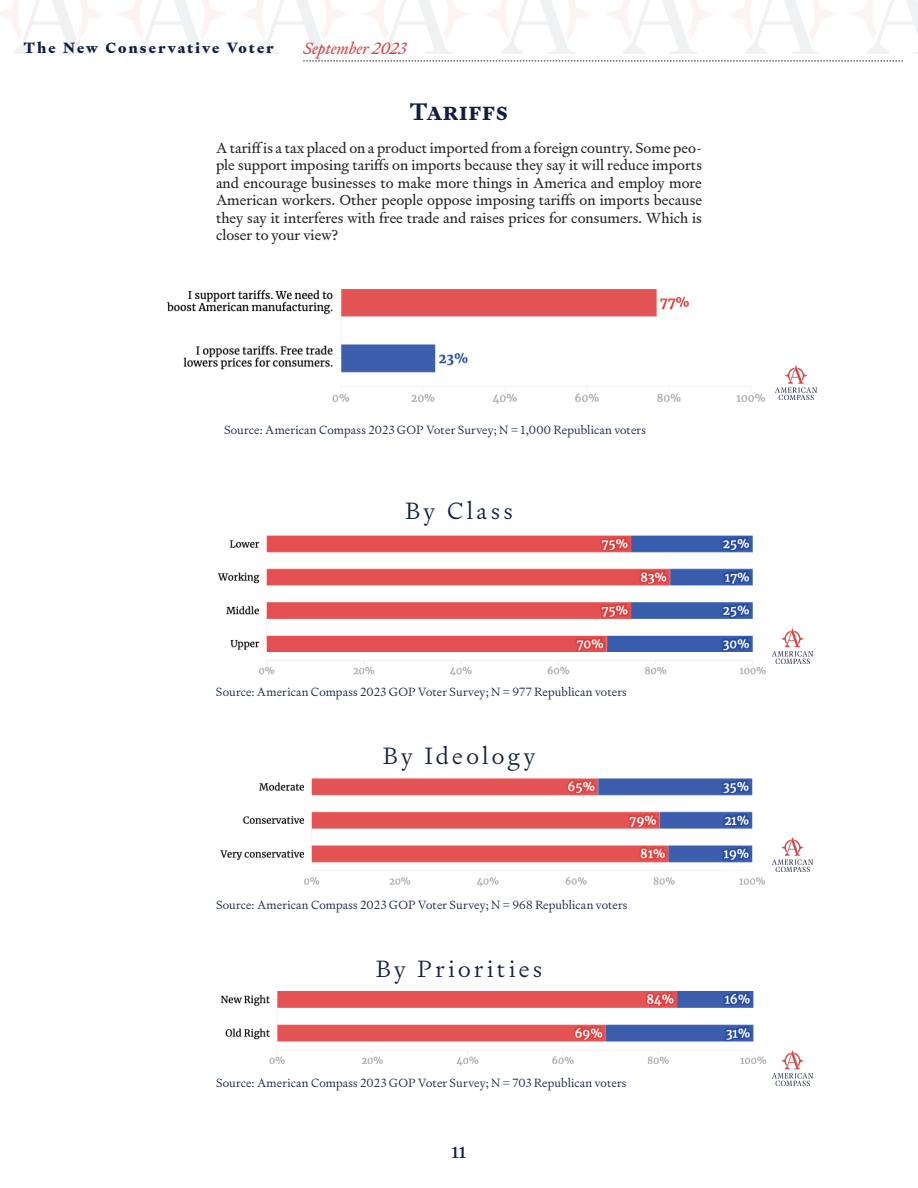
<style>
.page{position:relative;width:918px;height:1188px;background:#fff}
.page>*{position:absolute;margin:0;border:0;box-sizing:border-box;transform-origin:0 0}
.t1{font:700 24px "Signifier";color:#0f1f43}
.t2{font:300 23.7px "Signifier";letter-spacing:.14em;color:#0f1f43}
.t3{font:italic 16.5px "Signifier";color:#e13f3f}
.t4{font:500 16.5px "Signifier";color:#0f1f43}
.t5{font:900 15px "Signifier";letter-spacing:.15em;color:#0f1f43}
.t6{font:14.7px/17.5px "Signifier";color:#231f20;text-align:justify}
.t7{font:300 12px "Signifier";letter-spacing:.01em;color:#0f1f43}
</style>
<div class="page">
<svg style="left:303px;top:61px;width:600px;height:1px"></svg>
<img style="left:167px;top:289px;width:609px;height:115px">
<img style="left:776px;top:366px;width:41px;height:34px">
<img style="left:218px;top:535px;width:548px;height:141px">
<img style="left:772px;top:629px;width:41px;height:34px">
<img style="left:220px;top:778px;width:546px;height:109px">
<img style="left:772px;top:838px;width:41px;height:34px">
<img style="left:221px;top:991px;width:546px;height:75px">
<img style="left:772px;top:1051px;width:41px;height:34px">
<p class="t5" style="left:24px;top:38px;width:251px">The New Conservative Voter</p>
<p class="t3" style="left:303px;top:38px;width:104px">September 2023</p>
<p class="t1" style="left:410px;top:96px;width:100px">Tariffs</p>
<p class="t6" style="left:216px;top:139px;width:488px">A tariff is a tax placed on a product imported from a foreign country. Some peo&shy;ple support imposing tariffs on imports because they say it will reduce imports and encourage businesses to make more things in America and employ more American workers. Other people oppose imposing tariffs on imports because they say it interferes with free trade and raises prices for consumers. Which is closer to your view?</p>
<p class="t7" style="left:224px;top:422px;width:423px">Source: American Compass 2023 GOP Voter Survey; N = 1,000 Republican voters</p>
<p class="t2" style="left:405px;top:496px;width:109px">By Class</p>
<p class="t7" style="left:216px;top:684px;width:412px">Source: American Compass 2023 GOP Voter Survey; N = 977 Republican voters</p>
<p class="t2" style="left:383px;top:741px;width:154px">By Ideology</p>
<p class="t7" style="left:216px;top:898px;width:413px">Source: American Compass 2023 GOP Voter Survey; N = 968 Republican voters</p>
<p class="t2" style="left:376px;top:954px;width:168px">By Priorities</p>
<p class="t7" style="left:216px;top:1075px;width:412px">Source: American Compass 2023 GOP Voter Survey; N = 703 Republican voters</p>
<p class="t4" style="left:452px;top:1142px;width:16px">11</p>
</div>
